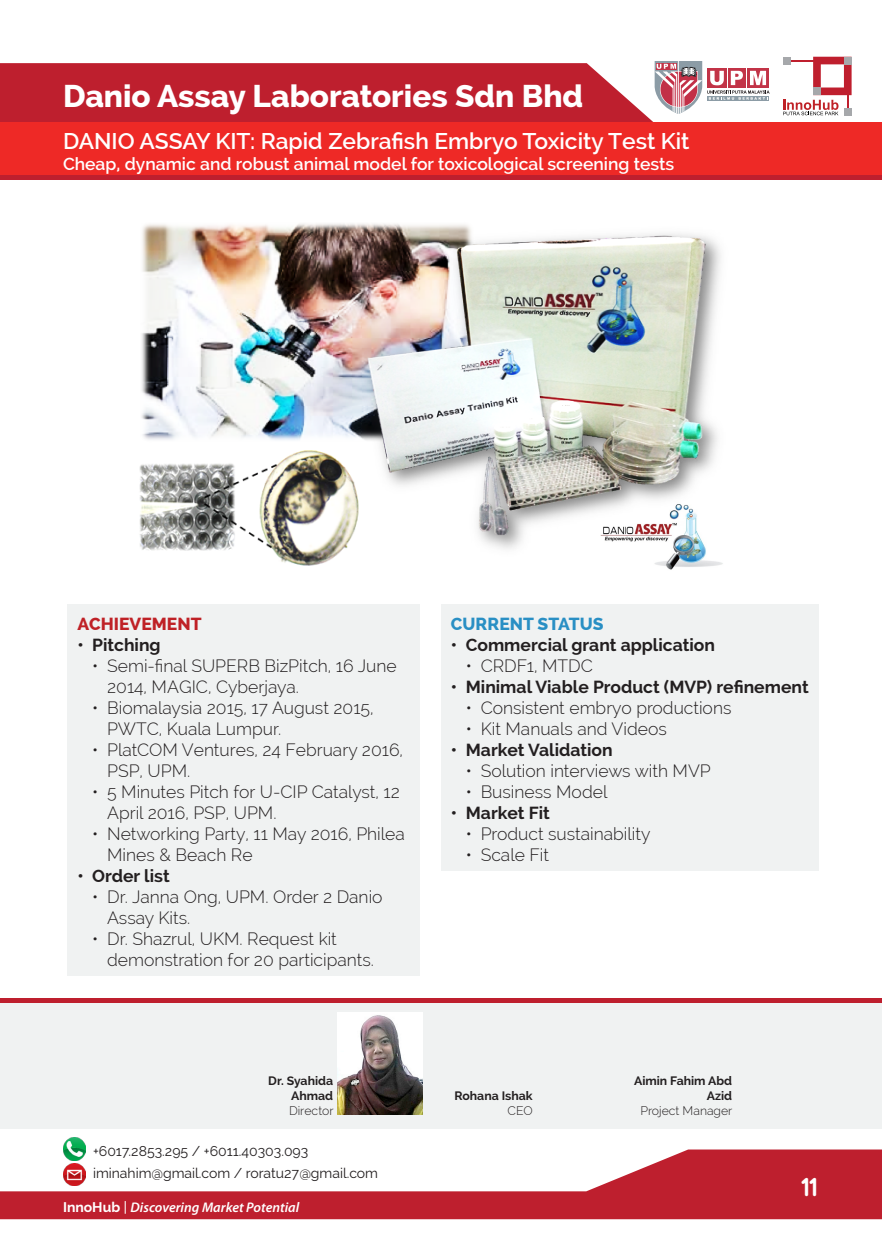
<style>
.page{position:relative;width:882px;height:1260px;background:#fff}
.page>*{position:absolute;margin:0;border:0;box-sizing:border-box;transform-origin:0 0}
.t1{font:800 31.5px "Raleway";color:#fff}
.t2{font:700 28px "Veggieburger";color:#fff}
.t3{font:600 22.75px "Raleway";color:#fff}
.t4{font:300 17.5px/21px "Raleway";color:#231f20}
.t5{font:700 17.5px "Raleway";color:#231f20}
.t6{font:600 17.5px "Raleway";color:#fff}
.t7{font:800 17.5px "Raleway";color:#298fc4}
.t8{font:800 17.5px "Raleway";color:#bf2126}
.t9{font:14px "Raleway";color:#231f20}
.t10{font:italic 600 14px "Myriad Pro";color:#fff}
.t11{font:700 12.25px/14.7px "Raleway";color:#231f20;text-align:right}
.t12{font:300 12.25px "Raleway";color:#231f20}
.s1{font-family:"Raleway";font-weight:700;font-style:normal}
.s2{font-family:"Raleway";font-weight:500;font-style:normal}
</style>
<div class="page">
<div style="left:0;top:999px;width:882px;height:130px;background:#f0f2f2"></div>
<svg style="left:0;top:1150px;width:882px;height:69px;fill:#be1f2e"></svg>
<div style="left:0;top:122px;width:882px;height:53px;background:#ee2926"></div>
<svg style="left:0;top:61px;width:770px;height:61px;background:#c64552"></svg>
<svg style="left:783px;top:57px;width:69px;height:58px"></svg>
<div style="left:813px;top:88px;width:8px;height:7px;background:#a6a8ab"></div>
<div style="left:844px;top:57px;width:8px;height:7px;background:#a6a8ab"></div>
<hr style="left:1px;top:175px;width:881px;height:4px;background:#be1f2e">
<hr style="left:0;top:999px;width:882px;height:4px;background:#be1f2e">
<img style="left:63px;top:1138px;width:23px;height:22px">
<img style="left:63px;top:1163px;width:23px;height:23px">
<div style="left:67px;top:604px;width:353px;height:372px;background:#f0f2f2"></div>
<div style="left:441px;top:604px;width:378px;height:267px;background:#f0f2f2"></div>
<img style="left:654px;top:563px;width:69px;height:7px">
<img style="left:139px;top:450px;width:208px;height:116px">
<img style="left:141px;top:223px;width:206px;height:217px">
<img style="left:347px;top:223px;width:375px;height:340px">
<img style="left:361px;top:223px;width:356px;height:312px">
<img style="left:338px;top:1012px;width:84px;height:103px">
<p class="t1" style="left:63px;top:78px;width:522px">Danio Assay Laboratories Sdn Bhd</p>
<p class="t3" style="left:63px;top:128px;width:628px">DANIO ASSAY KIT: Rapid Zebrafish Embryo Toxicity Test Kit</p>
<p class="t6" style="left:63px;top:153px;width:613px">Cheap, dynamic and robust animal model for toxicological screening tests</p>
<p class="t8" style="left:77px;top:614px;width:126px">ACHIEVEMENT</p>
<p class="t5" style="left:77px;top:635px;width:85px">• Pitching</p>
<p class="t4" style="left:107px;top:655px;width:291px;text-indent:-15px">• Semi-final SUPERB BizPitch, 16 June<br>2014, MAGIC, Cyberjaya.</p>
<p class="t4" style="left:107px;top:697px;width:268px;text-indent:-15px">• Biomalaysia 2015, 17 August 2015,<br>PWTC, Kuala Lumpur.</p>
<p class="t4" style="left:107px;top:739px;width:297px;text-indent:-15px">• PlatCOM Ventures, 24 February 2016,<br>PSP, UPM.</p>
<p class="t4" style="left:107px;top:781px;width:294px;text-indent:-15px">• 5 Minutes Pitch for U-CIP Catalyst, 12<br>April 2016, PSP, UPM.</p>
<p class="t4" style="left:107px;top:823px;width:299px;text-indent:-15px">• Networking Party, 11 May 2016, Philea<br>Mines &amp; Beach Re</p>
<p class="t5" style="left:77px;top:866px;width:94px">• Order list</p>
<p class="t4" style="left:107px;top:886px;width:277px;text-indent:-15px">• Dr. Janna Ong, UPM. Order 2 Danio<br>Assay Kits.</p>
<p class="t4" style="left:107px;top:928px;width:268px;text-indent:-15px">• Dr. Shazrul, UKM. Request kit demonstration for 20 participants.</p>
<p class="t11" style="left:268px;top:1074px;width:67px">Dr. Syahida<br>Ahmad</p>
<p class="t12" style="left:289px;top:1103px;width:46px">Director</p>
<p class="t9" style="left:93px;top:1142px;width:217px">+6017.2853.295 / +6011.40303.093</p>
<p class="t9" style="left:93px;top:1165px;width:287px">iminahim@gmail.com / roratu27@gmail.com</p>
<p class="t10" style="left:63px;top:1198px;width:238px"><span class="s1">InnoHub</span> <span class="s2">|</span> Discovering Market Potential</p>
<p class="t7" style="left:451px;top:614px;width:154px">CURRENT STATUS</p>
<p class="t5" style="left:451px;top:635px;width:266px">• Commercial grant application</p>
<p class="t4" style="left:466px;top:655px;width:129px">• CRDF1, MTDC</p>
<p class="t5" style="left:451px;top:677px;width:359px">• Minimal Viable Product (MVP) refinement</p>
<p class="t4" style="left:466px;top:697px;width:267px">• Consistent embryo productions</p>
<p class="t4" style="left:466px;top:718px;width:203px">• Kit Manuals and Videos</p>
<p class="t5" style="left:451px;top:740px;width:163px">• Market Validation</p>
<p class="t4" style="left:466px;top:760px;width:247px">• Solution interviews with MVP</p>
<p class="t4" style="left:466px;top:781px;width:143px">• Business Model</p>
<p class="t5" style="left:451px;top:803px;width:101px">• Market Fit</p>
<p class="t4" style="left:466px;top:823px;width:186px">• Product sustainability</p>
<p class="t4" style="left:466px;top:844px;width:85px">• Scale Fit</p>
<p class="t11" style="left:455px;top:1088px;width:80px">Rohana Ishak</p>
<p class="t12" style="left:508px;top:1103px;width:27px">CEO</p>
<p class="t11" style="left:634px;top:1074px;width:100px">Aimin Fahim Abd<br>Azid</p>
<p class="t12" style="left:640px;top:1103px;width:93px">Project Manager</p>
<p class="t2" style="left:801px;top:1172px;width:18px">11</p>
</div>
